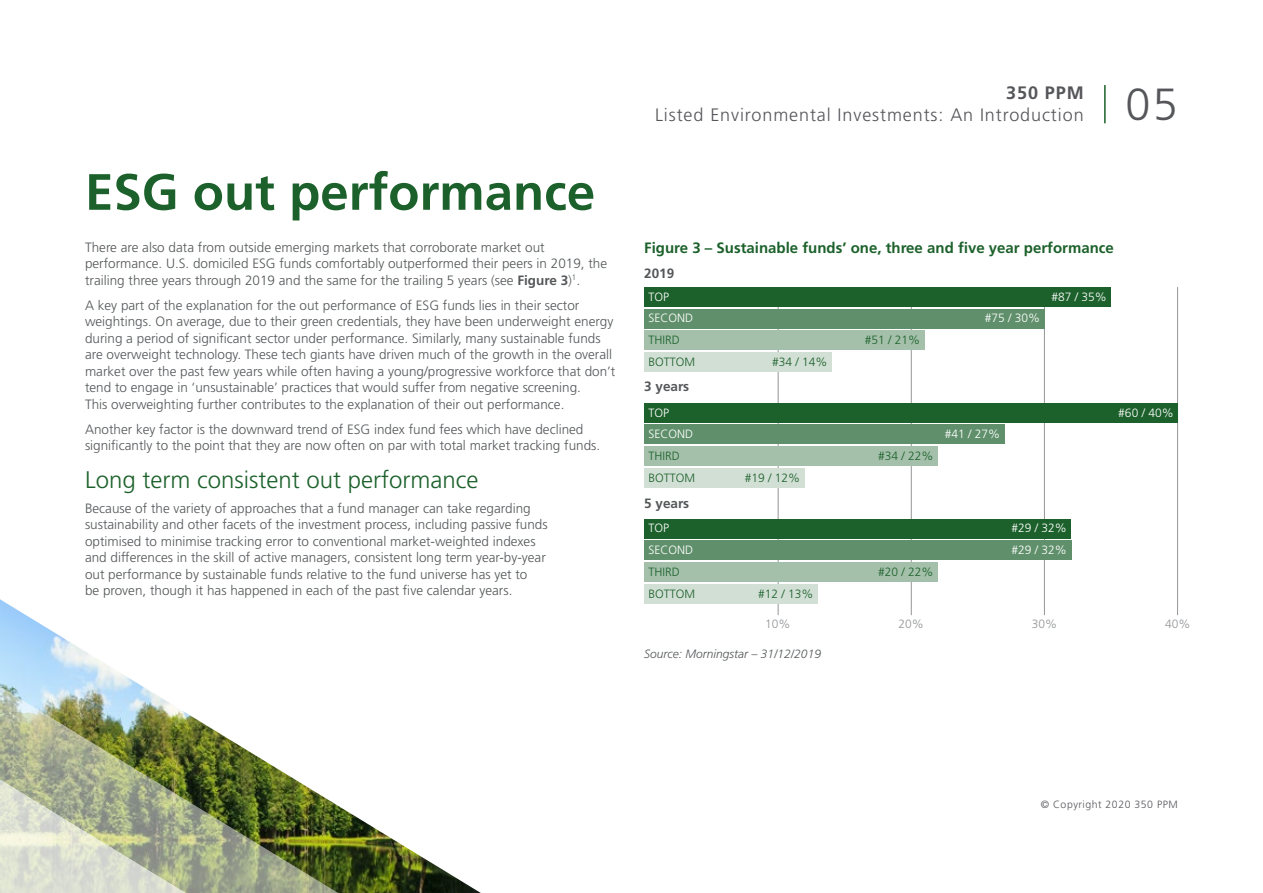
<style>
.page{position:relative;width:1263px;height:893px;background:#fff}
.page>*{position:absolute;margin:0;border:0;box-sizing:border-box;transform-origin:0 0}
.t1{font:700 51px "Frutiger";color:#1c612b}
.t2{font:300 45px "Frutiger";color:#55565a}
.t3{font:300 24px "Frutiger";color:#1c612b}
.t4{font:300 18px "Frutiger";letter-spacing:.05em;color:#55565a}
.t5{font:700 18px "Frutiger";letter-spacing:.05em;color:#55565a}
.t6{font:700 15px "Frutiger";color:#1c612b}
.t7{font:300 13.5px/16.5px "Frutiger";color:#545759}
.t8{font:700 13.5px "Frutiger";color:#545759}
.t9{font:300 12px "Frutiger";color:#1c612b}
.t10{font:300 12px/21.8px "Frutiger";color:#fff}
.t11{font:italic 300 12px "Frutiger";color:#545759}
.t12{font:300 12px "Frutiger";color:#939598}
.t13{font:300 10.5px "Frutiger";letter-spacing:.05em;color:#55565a}
.s1{font-weight:700}
</style>
<div class="page">
<hr style="left:1104px;top:85px;width:2px;height:38px;background:#1c612b">
<hr style="left:778px;top:287px;width:1px;height:328px;background:#939598">
<hr style="left:911px;top:287px;width:1px;height:328px;background:#939598">
<hr style="left:1044px;top:287px;width:1px;height:328px;background:#939598">
<hr style="left:1177px;top:287px;width:1px;height:328px;background:#939598">
<div style="left:644px;top:352px;width:187px;height:20px;background:#d2dfd5"></div>
<div style="left:644px;top:330px;width:280px;height:20px;background:#a4c0aa"></div>
<div style="left:644px;top:309px;width:400px;height:19px;background:#60906b"></div>
<div style="left:644px;top:287px;width:467px;height:20px;background:#1c612b"></div>
<div style="left:644px;top:468px;width:160px;height:20px;background:#d2dfd5"></div>
<div style="left:644px;top:446px;width:294px;height:20px;background:#a4c0aa"></div>
<div style="left:644px;top:425px;width:360px;height:19px;background:#60906b"></div>
<div style="left:644px;top:403px;width:534px;height:19px;background:#1c612b"></div>
<div style="left:644px;top:584px;width:174px;height:19px;background:#d2dfd5"></div>
<div style="left:644px;top:562px;width:294px;height:20px;background:#a4c0aa"></div>
<div style="left:644px;top:540px;width:427px;height:20px;background:#60906b"></div>
<div style="left:644px;top:519px;width:427px;height:19px;background:#1c612b"></div>
<div style="left:709px;top:352px;width:123px;height:20px;background:#d2dfd5"></div>
<img style="left:0;top:599px;width:481px;height:294px">
<img style="left:0;top:686px;width:341px;height:207px">
<svg style="left:0;top:779px;width:189px;height:114px;background:#bfc4ad"></svg>
<h1 class="t1" style="left:85px;top:162px;width:512px">ESG out performance</h1>
<p class="t7" style="left:85px;top:239px;width:524px">There are also data from outside emerging markets that corroborate market out performance. U.S. domiciled ESG funds comfortably outperformed their peers in 2019, the trailing three years through 2019 and the same for the trailing 5 years (see <span class="s1">Figure 3</span>)<sup>1</sup>.</p>
<p class="t7" style="left:85px;top:297px;width:532px">A key part of the explanation for the out performance of ESG funds lies in their sector weightings. On average, due to their green credentials, they have been underweight energy during a period of significant sector under performance. Similarly, many sustainable funds are overweight technology. These tech giants have driven much of the growth in the overall market over the past few years while often having a young/progressive workforce that don’t tend to engage in ‘unsustainable’ practices that would suffer from negative screening.<br>This overweighting further contributes to the explanation of their out performance.</p>
<p class="t7" style="left:85px;top:421px;width:517px">Another key factor is the downward trend of ESG index fund fees which have declined significantly to the point that they are now often on par with total market tracking funds.</p>
<h3 class="t3" style="left:85px;top:466px;width:395px">Long term consistent out performance</h3>
<p class="t7" style="left:85px;top:500px;width:464px">Because of the variety of approaches that a fund manager can take regarding sustainability and other facets of the investment process, including passive funds optimised to minimise tracking error to conventional market-weighted indexes and differences in the skill of active managers, consistent long term year-by-year out performance by sustainable funds relative to the fund universe has yet to<br>be proven, though it has happened in each of the past five calendar years.</p>
<h3 class="t5" style="left:1006px;top:82px;width:79px">350 PPM</h3>
<h3 class="t4" style="left:655px;top:104px;width:430px">Listed Environmental Investments: An Introduction</h3>
<h2 class="t2" style="left:1126px;top:79px;width:54px">05</h2>
<p class="t6" style="left:644px;top:239px;width:471px">Figure 3 – Sustainable funds’ one, three and five year performance</p>
<p class="t8" style="left:644px;top:265px;width:32px">2019</p>
<p class="t10" style="left:648px;top:286px;width:22px">TOP</p>
<p class="t10" style="left:1051px;top:286px;width:57px">#87 / 35%</p>
<p class="t10" style="left:648px;top:307px;width:46px">SECOND</p>
<p class="t10" style="left:985px;top:307px;width:57px">#75 / 30%</p>
<p class="t9" style="left:648px;top:333px;width:33px">THIRD</p>
<p class="t9" style="left:865px;top:333px;width:57px">#51 / 21%</p>
<p class="t9" style="left:648px;top:355px;width:48px">BOTTOM</p>
<p class="t9" style="left:772px;top:355px;width:57px">#34 / 14%</p>
<p class="t8" style="left:644px;top:378px;width:47px">3 years</p>
<p class="t10" style="left:648px;top:402px;width:22px">TOP</p>
<p class="t10" style="left:1118px;top:402px;width:57px">#60 / 40%</p>
<p class="t10" style="left:648px;top:423px;width:46px">SECOND</p>
<p class="t10" style="left:945px;top:423px;width:57px">#41 / 27%</p>
<p class="t9" style="left:648px;top:449px;width:33px">THIRD</p>
<p class="t9" style="left:878px;top:449px;width:57px">#34 / 22%</p>
<p class="t9" style="left:648px;top:471px;width:48px">BOTTOM</p>
<p class="t9" style="left:745px;top:471px;width:57px">#19 / 12%</p>
<p class="t8" style="left:644px;top:495px;width:47px">5 years</p>
<p class="t10" style="left:648px;top:517px;width:22px">TOP</p>
<p class="t10" style="left:648px;top:539px;width:46px">SECOND</p>
<p class="t10" style="left:1011px;top:517px;width:57px">#29 / 32% #29 / 32%</p>
<p class="t9" style="left:648px;top:565px;width:33px">THIRD</p>
<p class="t9" style="left:878px;top:565px;width:57px">#20 / 22%</p>
<p class="t9" style="left:648px;top:587px;width:48px">BOTTOM</p>
<p class="t9" style="left:758px;top:587px;width:57px">#12 / 13%</p>
<p class="t12" style="left:765px;top:617px;width:27px">10%</p>
<p class="t12" style="left:898px;top:617px;width:27px">20%</p>
<p class="t12" style="left:1032px;top:617px;width:27px">30%</p>
<p class="t12" style="left:1165px;top:617px;width:27px">40%</p>
<p class="t11" style="left:644px;top:647px;width:178px">Source: Morningstar – 31/12/2019</p>
<p class="t13" style="left:1041px;top:798px;width:139px">© Copyright 2020 350 PPM</p>
</div>
